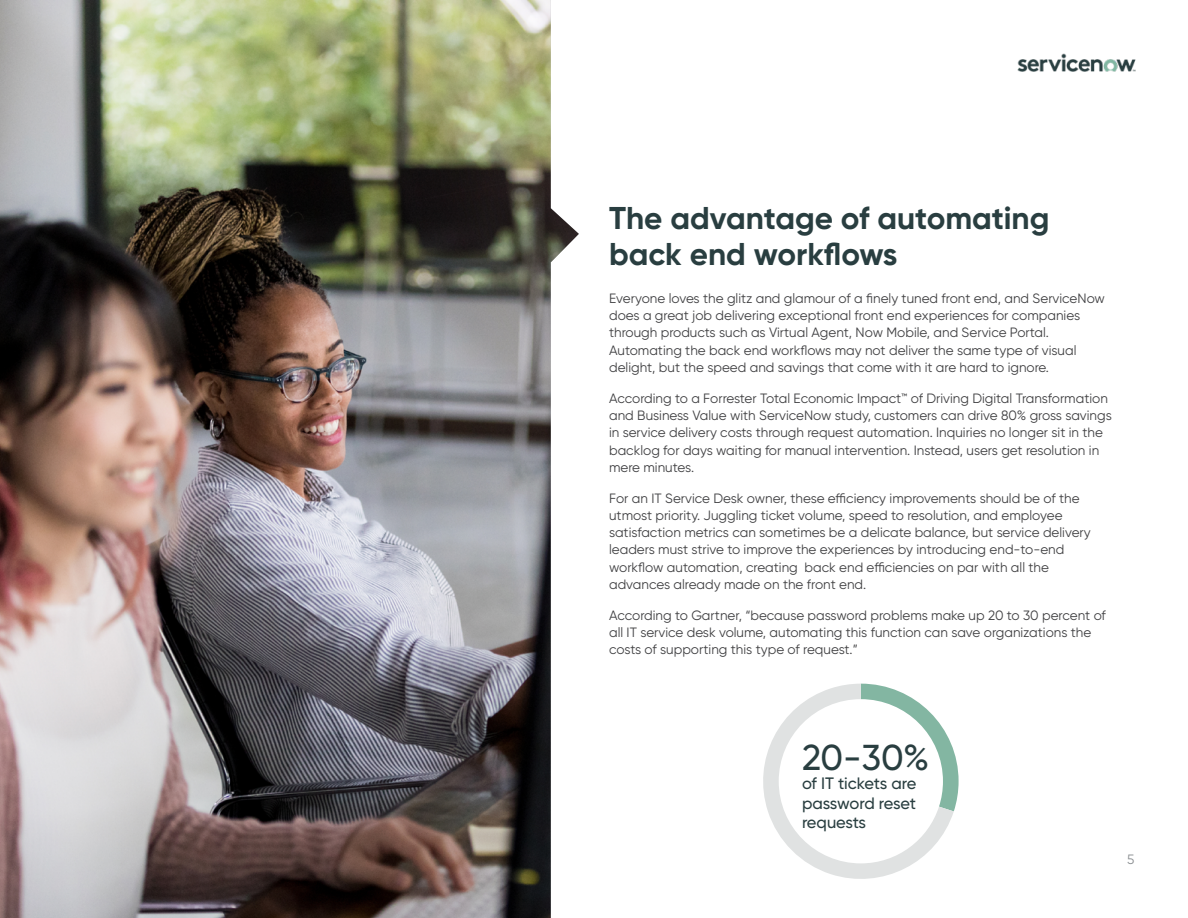
<style>
.page{position:relative;width:1188px;height:918px;background:#fff}
.page>*{position:absolute;margin:0;border:0;box-sizing:border-box;transform-origin:0 0}
.t1{font:500 36px "Gilroy";color:#293e40}
.t2{font:700 31.5px/36px "Gilroy";color:#293e40}
.t3{font:500 16.5px/19.5px "Gilroy";letter-spacing:-.015em;color:#293e40;text-align:justify}
.t4{font:13.5px/17.2px "Gilroy";color:#404042}
.t5{font:13.5px "Gilroy";color:#8a8e91}
</style>
<div class="page">
<img style="left:1017px;top:53px;width:119px;height:19px">
<img style="left:0;top:0;width:579px;height:918px">
<svg style="left:763px;top:684px;width:196px;height:195px"></svg>
<h2 class="t2" style="left:609px;top:200px;width:442px">The advantage of automating back end workflows</h2>
<p class="t4" style="left:609px;top:290px;width:497px">Everyone loves the glitz and glamour of a finely tuned front end, and ServiceNow does a great job delivering exceptional front end experiences for companies through products such as Virtual Agent, Now Mobile, and Service Portal.<br>Automating the back end workflows may not deliver the same type of visual delight, but the speed and savings that come with it are hard to ignore.</p>
<p class="t4" style="left:609px;top:389px;width:504px">According to a Forrester Total Economic Impact™ of Driving Digital Transformation and Business Value with ServiceNow study, customers can drive 80% gross savings in service delivery costs through request automation. Inquiries no longer sit in the backlog for days waiting for manual intervention. Instead, users get resolution in mere minutes.</p>
<p class="t4" style="left:609px;top:489px;width:483px">For an IT Service Desk owner, these efficiency improvements should be of the utmost priority. Juggling ticket volume, speed to resolution, and employee satisfaction metrics can sometimes be a delicate balance, but service delivery leaders must strive to improve the experiences by introducing end-to-end workflow automation, creating back end efficiencies on par with all the advances already made on the front end.</p>
<p class="t4" style="left:609px;top:606px;width:498px">According to Gartner, “because password problems make up 20 to 30 percent of all IT service desk volume, automating this function can save organizations the costs of supporting this type of request.”</p>
<h1 class="t1" style="left:802px;top:735px;width:129px">20-30%</h1>
<p class="t3" style="left:802px;top:774px;width:116px">of IT tickets are password reset requests</p>
<p class="t5" style="left:1127px;top:851px;width:9px">5</p>
</div>
